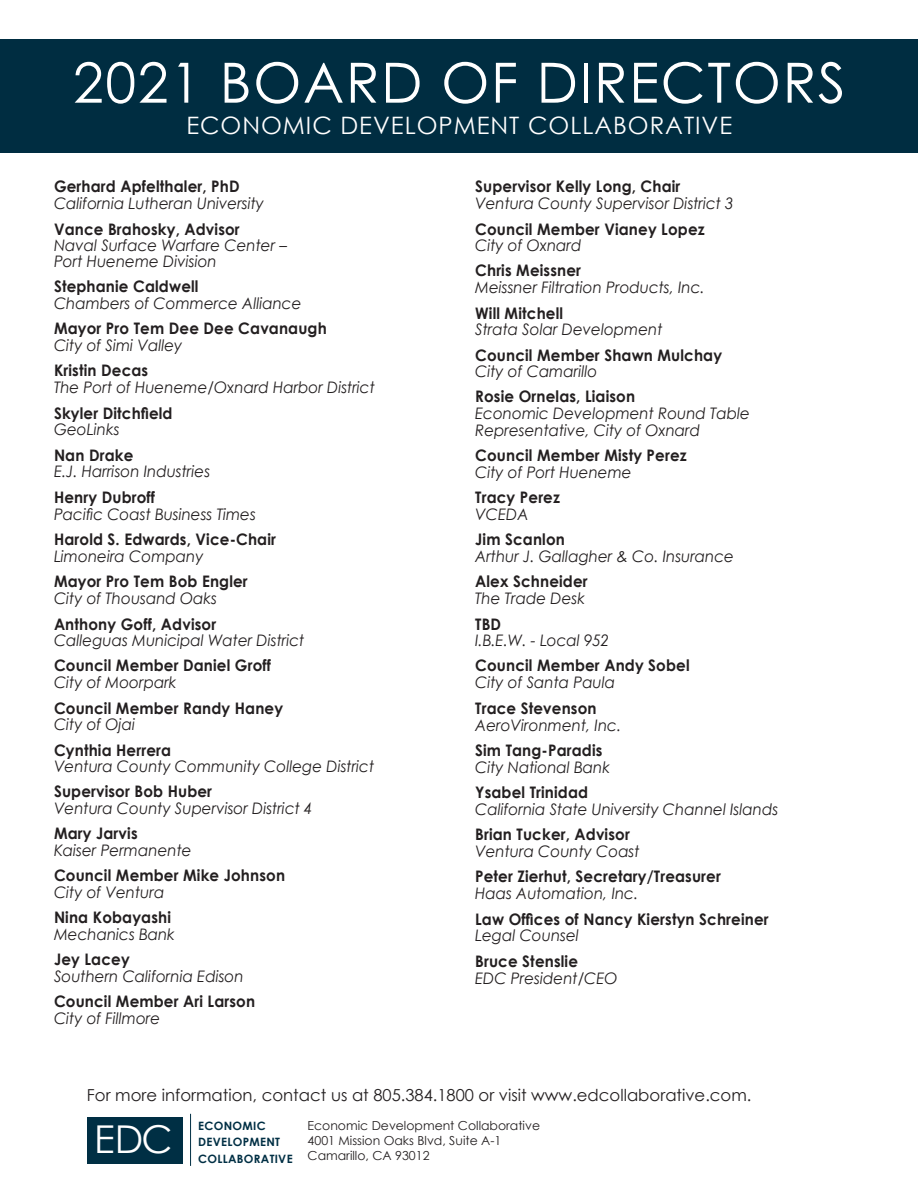
<style>
.page{position:relative;width:918px;height:1188px;background:#fff}
.page>*{position:absolute;margin:0;border:0;box-sizing:border-box;transform-origin:0 0}
.t1{font:55.5px "Century Gothic";letter-spacing:.03em;color:#fff}
.t2{font:38.4px "Century Gothic";color:#fff}
.t3{font:24px "Century Gothic";letter-spacing:.04em;color:#fff}
.t4{font:16.5px "Century Gothic";color:#231f20}
.list_comapany{font:italic 15.9px/16.8px "Century Gothic";color:#231f20;scale:.95 1}
.list_comapany-2{font:700 15.9px/16.8px "Century Gothic";letter-spacing:.01em;color:#231f20;scale:.95 1}
.t5{font:12.45px "Century Gothic";color:#231f20}
.t6{font:700 11.55px/16.5px "Century Gothic";letter-spacing:.025em;color:#002f44}
.s1{font-weight:700;font-style:normal}
.s2{font-weight:400;font-style:italic}
</style>
<div class="page">
<div style="left:0;top:39px;width:918px;height:114px;background:#002d41"></div>
<div style="left:87px;top:1117px;width:95px;height:46px;background:#002f44"></div>
<hr style="left:190px;top:1114px;width:1px;height:52px;background:#002f44">
<p class="t1" style="left:73px;top:44px;width:774px">2021 BOARD OF DIRECTORS</p>
<p class="t3" style="left:186px;top:109px;width:547px">ECONOMIC DEVELOPMENT COLLABORATIVE</p>
<p class="list_comapany" style="left:54px;top:178px;width:223px"><span class="s1">Gerhard Apfelthaler, PhD<br></span>California Lutheran University</p>
<p class="list_comapany" style="left:54px;top:220px;width:247px;line-height:16.2px"><span class="s1">Vance Brahosky, Advisor<br></span>Naval Surface Warfare Center –<br>Port Hueneme Division</p>
<p class="list_comapany" style="left:54px;top:278px;width:262px"><span class="s1">Stephanie Caldwell<br></span>Chambers of Commerce Alliance</p>
<p class="list_comapany-2" style="left:54px;top:319px;width:289px">Mayor Pro Tem Dee Dee Cavanaugh<br><span class="s2">City of Simi Valley</span></p>
<p class="list_comapany" style="left:54px;top:362px;width:339px"><span class="s1">Kristin Decas<br></span>The Port of Hueneme/Oxnard Harbor District</p>
<p class="list_comapany-2" style="left:54px;top:404px;width:126px">Skyler Ditchfield<br><span class="s2">GeoLinks</span></p>
<p class="list_comapany" style="left:54px;top:446px;width:166px"><span class="s1">Nan Drake<br></span>E.J. Harrison Industries</p>
<p class="list_comapany" style="left:54px;top:488px;width:214px"><span class="s1">Henry Dubroff<br></span>Pacific Coast Business Times</p>
<p class="list_comapany-2" style="left:54px;top:530px;width:235px">Harold S. Edwards, Vice-Chair<br><span class="s2">Limoneira Company</span></p>
<p class="list_comapany-2" style="left:54px;top:572px;width:205px">Mayor Pro Tem Bob Engler<br><span class="s2">City of Thousand Oaks</span></p>
<p class="list_comapany" style="left:54px;top:615px;width:265px"><span class="s1">Anthony Goff, Advisor<br></span>Calleguas Municipal Water District</p>
<p class="list_comapany-2" style="left:54px;top:657px;width:230px">Council Member Daniel Groff<br><span class="s2">City of Moorpark</span></p>
<p class="list_comapany-2" style="left:54px;top:699px;width:243px">Council Member Randy Haney<br><span class="s2">City of Ojai</span></p>
<p class="list_comapany" style="left:54px;top:742px;width:339px;line-height:16.2px"><span class="s1">Cynthia Herrera<br></span>Ventura County Community College District</p>
<p class="list_comapany" style="left:54px;top:783px;width:274px"><span class="s1">Supervisor Bob Huber<br></span>Ventura County Supervisor District 4</p>
<p class="list_comapany" style="left:54px;top:825px;width:146px"><span class="s1">Mary Jarvis<br></span>Kaiser Permanente</p>
<p class="list_comapany-2" style="left:54px;top:867px;width:245px">Council Member Mike Johnson<br><span class="s2">City of Ventura</span></p>
<p class="list_comapany-2" style="left:54px;top:908px;width:129px">Nina Kobayashi<br><span class="s2">Mechanics Bank</span></p>
<p class="list_comapany" style="left:54px;top:951px;width:201px"><span class="s1">Jey Lacey<br></span>Southern California Edison</p>
<p class="list_comapany-2" style="left:54px;top:992px;width:213px">Council Member Ari Larson<br><span class="s2">City of Fillmore</span></p>
<p class="list_comapany" style="left:475px;top:178px;width:274px"><span class="s1">Supervisor Kelly Long, Chair<br></span>Ventura County Supervisor District 3</p>
<p class="list_comapany-2" style="left:475px;top:220px;width:243px">Council Member Vianey Lopez<br><span class="s2">City of Oxnard</span></p>
<p class="list_comapany" style="left:475px;top:262px;width:243px"><span class="s1">Chris Meissner<br></span>Meissner Filtration Products, Inc.</p>
<p class="list_comapany" style="left:475px;top:304px;width:199px"><span class="s1">Will Mitchell<br></span>Strata Solar Development</p>
<p class="list_comapany-2" style="left:475px;top:346px;width:261px">Council Member Shawn Mulchay<br><span class="s2">City of Camarillo</span></p>
<p class="list_comapany" style="left:475px;top:388px;width:291px"><span class="s1">Rosie Ornelas, Liaison<br></span>Economic Development Round Table<br>Representative, City of Oxnard</p>
<p class="list_comapany-2" style="left:475px;top:446px;width:224px">Council Member Misty Perez<br><span class="s2">City of Port Hueneme</span></p>
<p class="list_comapany-2" style="left:475px;top:488px;width:91px">Tracy Perez<br><span class="s2">VCEDA</span></p>
<p class="list_comapany" style="left:475px;top:531px;width:274px"><span class="s1">Jim Scanlon<br></span>Arthur J. Gallagher &amp; Co. Insurance</p>
<p class="list_comapany-2" style="left:475px;top:572px;width:120px">Alex Schneider<br><span class="s2">The Trade Desk</span></p>
<p class="list_comapany" style="left:475px;top:615px;width:143px"><span class="s1">TBD<br></span>I.B.E.W. - Local 952</p>
<p class="list_comapany-2" style="left:475px;top:657px;width:227px">Council Member Andy Sobel<br><span class="s2">City of Santa Paula</span></p>
<p class="list_comapany" style="left:475px;top:699px;width:155px"><span class="s1">Trace Stevenson<br></span>AeroVironment, Inc.</p>
<p class="list_comapany" style="left:475px;top:742px;width:143px"><span class="s1">Sim Tang-Paradis<br></span>City National Bank</p>
<p class="list_comapany" style="left:475px;top:784px;width:321px"><span class="s1">Ysabel Trinidad<br></span>California State University Channel Islands</p>
<p class="list_comapany-2" style="left:475px;top:826px;width:175px">Brian Tucker, Advisor<br><span class="s2">Ventura County Coast</span></p>
<p class="list_comapany-2" style="left:475px;top:867px;width:260px">Peter Zierhut, Secretary/Treasurer<br><span class="s2">Haas Automation, Inc.</span></p>
<p class="list_comapany-2" style="left:475px;top:910px;width:310px">Law Offices of Nancy Kierstyn Schreiner<br><span class="s2">Legal Counsel</span></p>
<p class="list_comapany" style="left:475px;top:952px;width:152px"><span class="s1">Bruce Stenslie<br></span>EDC President/CEO</p>
<p class="t4" style="left:87px;top:1084px;width:666px">For more information, contact us at 805.384.1800 or visit www.edcollaborative.com.</p>
<p class="t6" style="left:198px;top:1117px;width:83px">ECONOMIC<br>DEVELOPMENT</p>
<p class="t5" style="left:308px;top:1117px;width:234px">Economic Development Collaborative</p>
<p class="t5" style="left:308px;top:1132px;width:195px">4001 Mission Oaks Blvd, Suite A-1</p>
<p class="t5" style="left:308px;top:1147px;width:123px">Camarillo, CA 93012</p>
<p class="t2" style="left:94px;top:1112px;width:80px">EDC</p>
<p class="t6" style="left:198px;top:1150px;width:96px">COLLABORATIVE</p>
</div>
